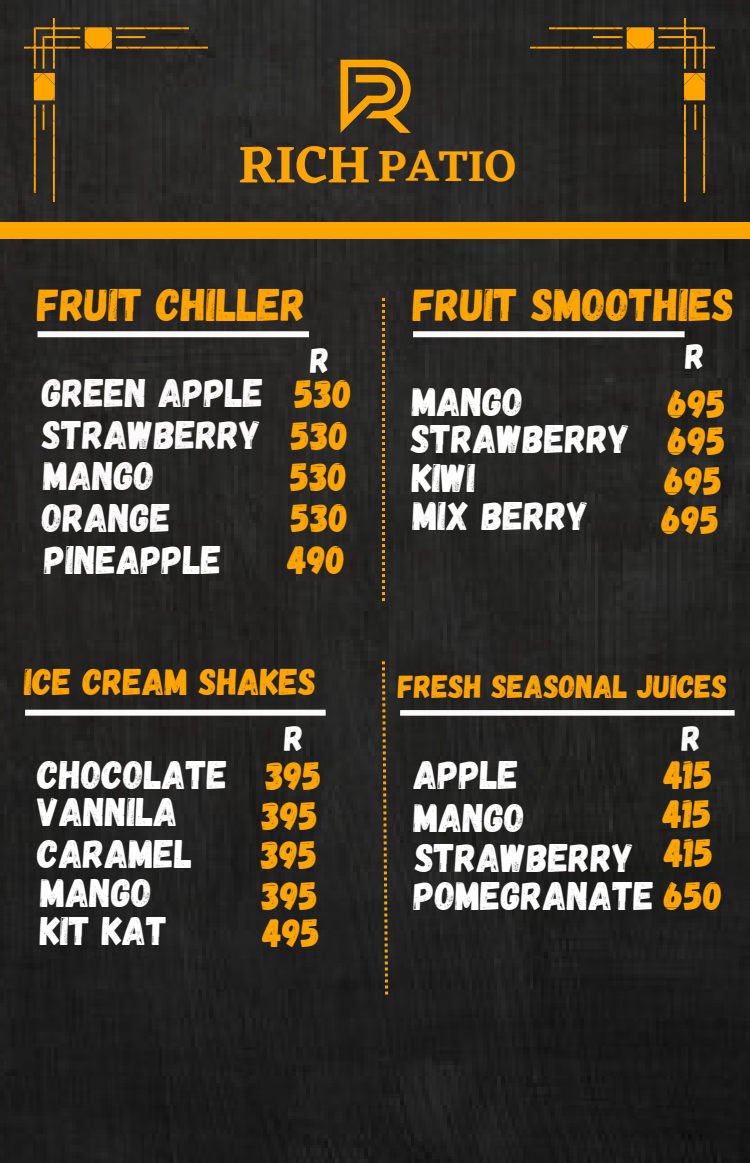
<style>
.page{position:relative;width:750px;height:1163px;background:#fff}
.page>*{position:absolute;margin:0;border:0;box-sizing:border-box;transform-origin:0 0}
.t1{font:600 53.6px "Eczar";color:#ffa500}
.t2{font:45.6px "Gagalin";color:#ffa500}
.t3{font:600 45.08px "Eczar";color:#ffa500}
.t4{font:39.83px "Gagalin";color:#fff}
.t5{font:39.83px "Gagalin";color:#ffa500}
.t6{font:39.83px "Gagalin";color:#fcfafb}
.t7{font:37.15px "Gagalin";color:#ffa500}
.t8{font:35.85px "Gagalin";color:#fff}
.t9{font:32.4px "Gagalin";color:#ffa500}
.s1{color:#ffa500}
</style>
<div class="page">
<img style="left:0;top:0;width:750px;height:1162px">
<img style="left:24px;top:19px;width:184px;height:182px">
<img style="left:531px;top:19px;width:183px;height:182px">
<div style="left:0;top:222px;width:750px;height:17px;background:#ffa500"></div>
<div style="left:38px;top:331px;width:271px;height:6px;background:#fcfafb"></div>
<svg style="left:382px;top:298px;width:3px;height:303px"></svg>
<div style="left:413px;top:331px;width:272px;height:6px;background:#fcfafb"></div>
<div style="left:25px;top:709px;width:301px;height:6px;background:#fcfafb"></div>
<svg style="left:382px;top:661px;width:6px;height:333px;background:#5b441a"></svg>
<div style="left:400px;top:710px;width:335px;height:5px;background:#fcfafb"></div>
<svg style="left:341px;top:60px;width:70px;height:73px;background:#8c6216"></svg>
<p class="t1" style="left:238px;top:132px;width:133px">RICH</p>
<p class="t3" style="left:378px;top:139px;width:139px">PATIO</p>
<p class="t2" style="left:38px;top:275px;width:270px">FRUIT CHILLER</p>
<p class="t2" style="left:413px;top:275px;width:323px">FRUIT SMOOTHIES</p>
<p class="t8" style="left:310px;top:336px;width:21px">R</p>
<p class="t8" style="left:685px;top:333px;width:21px">R</p>
<p class="t6" style="left:42px;top:366px;width:223px">GREEN APPLE</p>
<p class="t5" style="left:295px;top:367px;width:59px">530</p>
<p class="t6" style="left:42px;top:409px;width:220px">STRAWBERRY</p>
<p class="t5" style="left:291px;top:409px;width:59px">530</p>
<p class="t6" style="left:43px;top:450px;width:113px">MANGO</p>
<p class="t5" style="left:290px;top:451px;width:59px">530</p>
<p class="t6" style="left:42px;top:491px;width:130px">ORANGE</p>
<p class="t5" style="left:291px;top:492px;width:59px">530</p>
<p class="t4" style="left:45px;top:534px;width:179px">PINEAPPLE</p>
<p class="t5" style="left:287px;top:534px;width:60px">490</p>
<p class="t7" style="left:24px;top:658px;width:293px">ICE CREAM SHAKES</p>
<p class="t4" style="left:412px;top:376px;width:113px">MANGO</p>
<p class="t4" style="left:411px;top:413px;width:220px">STRAWBERRY</p>
<p class="t4" style="left:412px;top:452px;width:65px">KIWI</p>
<p class="t4" style="left:413px;top:489px;width:178px">MIX BERRY</p>
<p class="t5" style="left:668px;top:378px;width:59px">695</p>
<p class="t5" style="left:668px;top:415px;width:59px">695</p>
<p class="t5" style="left:665px;top:454px;width:59px">695</p>
<p class="t5" style="left:662px;top:493px;width:59px">695</p>
<p class="t9" style="left:398px;top:665px;width:331px">FRESH SEASONAL JUICES</p>
<p class="t8" style="left:284px;top:715px;width:21px">R</p>
<p class="t8" style="left:682px;top:715px;width:21px">R</p>
<p class="t4" style="left:38px;top:748px;width:191px">CHOCOLATE</p>
<p class="t5" style="left:266px;top:750px;width:58px">395</p>
<p class="t4" style="left:38px;top:786px;width:142px">VANNILA</p>
<p class="t5" style="left:262px;top:790px;width:58px">395</p>
<p class="t4" style="left:38px;top:828px;width:156px">CARAMEL</p>
<p class="t5" style="left:261px;top:828px;width:58px">395</p>
<p class="t4" style="left:41px;top:867px;width:113px">MANGO</p>
<p class="t5" style="left:262px;top:869px;width:58px">395</p>
<p class="t4" style="left:40px;top:904px;width:129px">KIT KAT</p>
<p class="t5" style="left:263px;top:906px;width:59px">495</p>
<p class="t4" style="left:414px;top:748px;width:106px">APPLE</p>
<p class="t4" style="left:414px;top:791px;width:113px">MANGO</p>
<p class="t4" style="left:415px;top:832px;width:220px">STRAWBERRY</p>
<p class="t4" style="left:414px;top:869px;width:311px">POMEGRANATE <span class="s1">650</span></p>
<p class="t5" style="left:664px;top:749px;width:51px">415</p>
<p class="t5" style="left:663px;top:787px;width:51px">415</p>
<p class="t5" style="left:664px;top:826px;width:51px">415</p>
</div>
